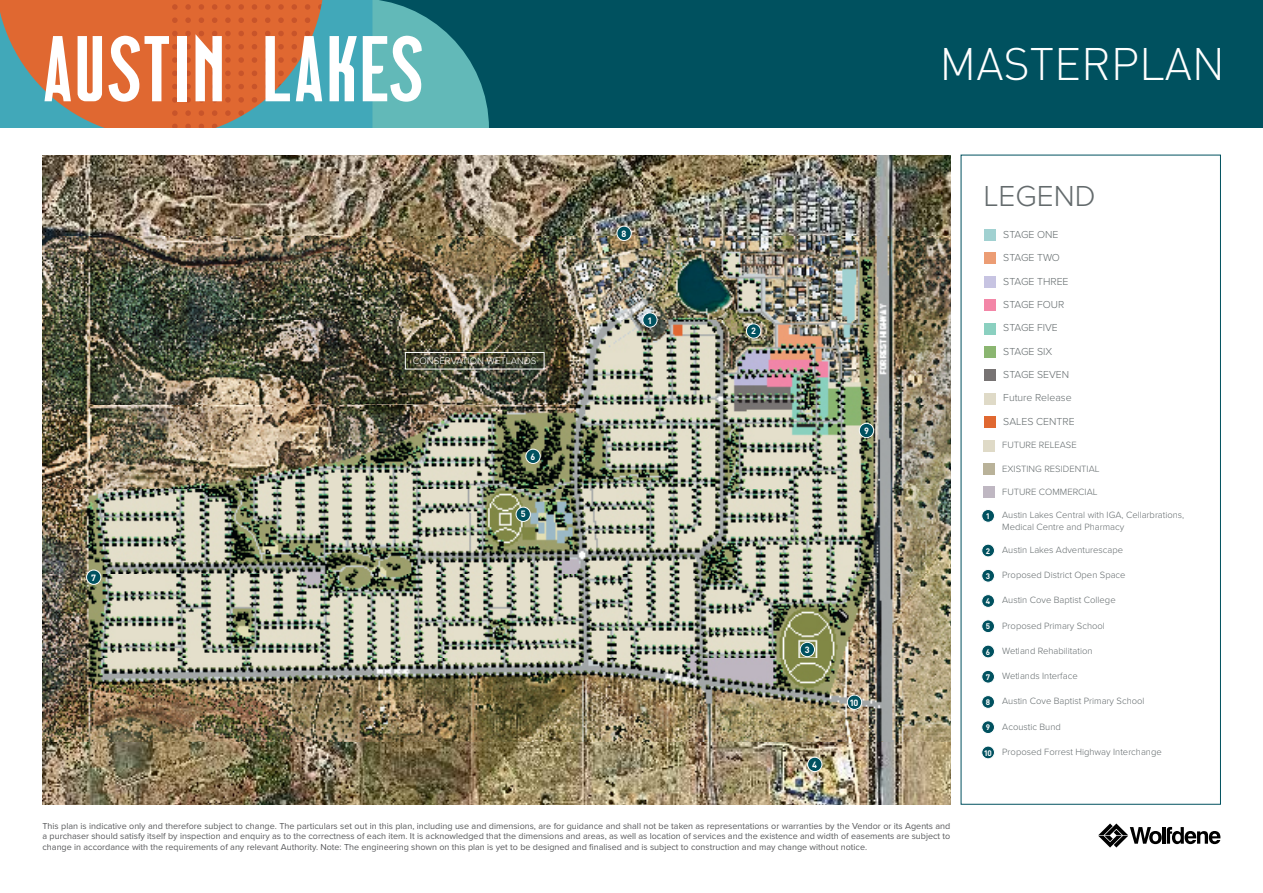
<style>
.page{position:relative;width:1263px;height:893px;background:#fff}
.page>*{position:absolute;margin:0;border:0;box-sizing:border-box;transform-origin:0 0}
.t1{font:300 45px "DIN";color:#fff}
.t2{font:300 30px "Proxima Nova";color:#636a6c}
.t3{font:300 10.5px "Proxima Nova";color:#636a6c}
.t4{font:300 9.75px "Proxima Nova";color:#fff}
.t5{font:300 9.45px/11.2px "Proxima Nova";color:#636a6c}
.t6{font:9px/10.5px "Proxima Nova";color:#58595b;text-align:justify}
.t7{font:700 9px "DIN";color:#fff}
.t8{font:700 7.95px "DIN";color:#fff}
</style>
<div class="page">
<div style="left:0;top:0;width:1263px;height:128px;background:#00515f"></div>
<svg style="left:0;top:0;width:330px;height:128px;background:#b47855"></svg>
<svg style="left:185px;top:31px;width:46px;height:72px;background:#eaa586"></svg>
<svg style="left:78px;top:36px;width:24px;height:65px;background:#f8ddd1"></svg>
<div style="left:177px;top:36px;width:9px;height:65px;background:#fff"></div>
<svg style="left:108px;top:31px;width:70px;height:72px;background:#ea9e7b"></svg>
<svg style="left:330px;top:0;width:159px;height:128px"></svg>
<svg style="left:44px;top:36px;width:27px;height:65px;background:#efbea8"></svg>
<svg style="left:265px;top:31px;width:59px;height:72px;background:#c0b6a9"></svg>
<svg style="left:1098px;top:823px;width:122px;height:24px"></svg>
<div style="left:961px;top:155px;width:260px;height:649px;border:1px solid #00515f"></div>
<img style="left:43px;top:155px;width:907px;height:649px">
<div style="left:746px;top:324px;width:15px;height:14px;background:#00515f;border-radius:50%"></div>
<div style="left:746px;top:324px;width:15px;height:14px;border:1px solid #fff;border-radius:50%"></div>
<div style="left:807px;top:757px;width:15px;height:15px;background:#00515f;border-radius:50%"></div>
<div style="left:807px;top:757px;width:15px;height:15px;border:1px solid #fff;border-radius:50%"></div>
<div style="left:516px;top:507px;width:14px;height:14px;background:#00515f;border-radius:50%"></div>
<div style="left:516px;top:507px;width:15px;height:15px;border:1px solid #fff;border-radius:50%"></div>
<div style="left:405px;top:352px;width:139px;height:17px;border:1px solid #fff"></div>
<div style="left:643px;top:313px;width:14px;height:14px;background:#00515f;border-radius:50%"></div>
<div style="left:642px;top:313px;width:15px;height:14px;border:1px solid #fff;border-radius:50%"></div>
<div style="left:800px;top:642px;width:14px;height:15px;background:#00515f;border-radius:50%"></div>
<div style="left:800px;top:642px;width:15px;height:15px;border:1px solid #fff;border-radius:50%"></div>
<div style="left:87px;top:570px;width:14px;height:14px;background:#00515f;border-radius:50%"></div>
<div style="left:86px;top:570px;width:15px;height:15px;border:1px solid #fff;border-radius:50%"></div>
<div style="left:526px;top:449px;width:14px;height:14px;background:#00515f;border-radius:50%"></div>
<div style="left:526px;top:449px;width:14px;height:15px;border:1px solid #fff;border-radius:50%"></div>
<div style="left:617px;top:226px;width:14px;height:14px;background:#00515f;border-radius:50%"></div>
<div style="left:617px;top:226px;width:14px;height:15px;border:1px solid #fff;border-radius:50%"></div>
<div style="left:859px;top:423px;width:15px;height:15px;background:#00515f;border-radius:50%"></div>
<div style="left:859px;top:423px;width:15px;height:15px;border:1px solid #fff;border-radius:50%"></div>
<div style="left:847px;top:695px;width:15px;height:14px;background:#00515f;border-radius:50%"></div>
<div style="left:847px;top:695px;width:15px;height:15px;border:1px solid #fff;border-radius:50%"></div>
<div style="left:984px;top:229px;width:11px;height:12px;background:#a1d1d1"></div>
<div style="left:984px;top:253px;width:11px;height:11px;background:#ec9d74"></div>
<div style="left:984px;top:276px;width:11px;height:12px;background:#c7c4e2"></div>
<div style="left:984px;top:299px;width:11px;height:12px;background:#f386a7"></div>
<div style="left:984px;top:323px;width:11px;height:11px;background:#8bd0c0"></div>
<div style="left:984px;top:346px;width:11px;height:12px;background:#8bb671"></div>
<div style="left:984px;top:369px;width:11px;height:12px;background:#777373"></div>
<div style="left:984px;top:393px;width:11px;height:11px;background:#dfdac7"></div>
<div style="left:984px;top:416px;width:11px;height:12px;background:#e06831"></div>
<div style="left:983px;top:440px;width:12px;height:11px;background:#dfdac7"></div>
<div style="left:983px;top:463px;width:12px;height:11px;background:#b9b299"></div>
<div style="left:983px;top:487px;width:12px;height:11px;background:#bfb7c2"></div>
<div style="left:982px;top:509px;width:12px;height:13px;background:#00515f;border-radius:50%"></div>
<div style="left:981px;top:509px;width:14px;height:13px;border:1px solid #fff;border-radius:50%"></div>
<div style="left:982px;top:544px;width:12px;height:13px;background:#00515f;border-radius:50%"></div>
<div style="left:981px;top:544px;width:14px;height:13px;border:1px solid #fff;border-radius:50%"></div>
<div style="left:982px;top:569px;width:12px;height:13px;background:#00515f;border-radius:50%"></div>
<div style="left:981px;top:569px;width:14px;height:13px;border:1px solid #fff;border-radius:50%"></div>
<div style="left:982px;top:595px;width:12px;height:12px;background:#00515f;border-radius:50%"></div>
<div style="left:981px;top:594px;width:14px;height:14px;border:1px solid #fff;border-radius:50%"></div>
<div style="left:982px;top:620px;width:12px;height:13px;background:#00515f;border-radius:50%"></div>
<div style="left:981px;top:620px;width:14px;height:13px;border:1px solid #fff;border-radius:50%"></div>
<div style="left:982px;top:645px;width:12px;height:13px;background:#00515f;border-radius:50%"></div>
<div style="left:981px;top:645px;width:14px;height:13px;border:1px solid #fff;border-radius:50%"></div>
<div style="left:982px;top:670px;width:12px;height:13px;background:#00515f;border-radius:50%"></div>
<div style="left:981px;top:670px;width:14px;height:13px;border:1px solid #fff;border-radius:50%"></div>
<div style="left:982px;top:696px;width:12px;height:12px;background:#00515f;border-radius:50%"></div>
<div style="left:981px;top:695px;width:14px;height:13px;border:1px solid #fff;border-radius:50%"></div>
<div style="left:982px;top:721px;width:12px;height:13px;background:#00515f;border-radius:50%"></div>
<div style="left:981px;top:721px;width:14px;height:13px;border:1px solid #fff;border-radius:50%"></div>
<div style="left:982px;top:746px;width:12px;height:13px;background:#00515f;border-radius:50%"></div>
<div style="left:981px;top:746px;width:14px;height:13px;border:1px solid #fff;border-radius:50%"></div>
<h1 class="t1" style="left:940px;top:36px;width:287px">MASTERPLAN</h1>
<p class="t7" style="left:91px;top:572px;width:6px">7</p>
<p class="t4" style="left:413px;top:353px;width:125px">CONSERVATION WETLANDS</p>
<p class="t7" style="left:531px;top:451px;width:6px">6</p>
<p class="t7" style="left:521px;top:508px;width:6px">5</p>
<p class="t7" style="left:622px;top:228px;width:6px">8</p>
<p class="t7" style="left:647px;top:314px;width:6px">1</p>
<p class="t7" style="left:751px;top:325px;width:6px">2</p>
<p class="t7" style="left:864px;top:425px;width:6px">9</p>
<p class="t7" style="left:805px;top:643px;width:6px">3</p>
<p class="t7" style="left:812px;top:758px;width:6px">4</p>
<p class="t7" style="left:849px;top:697px;width:11px">10</p>
<p class="t6" style="left:43px;top:820px;width:909px">This plan is indicative only and therefore subject to change. The particulars set out in this plan, including use and dimensions, are for guidance and shall not be taken as representations or warranties by the Vendor or its Agents and a purchaser should satisfy itself by inspection and enquiry as to the correctness of each item. It is acknowledged that the dimensions and areas, as well as location of services and the existence and width of easements are subject to change in accordance with the requirements of any relevant Authority. Note: The engineering shown on this plan is yet to be designed and finalised and is subject to construction and may change without notice.</p>
<h2 class="t2" style="left:983px;top:174px;width:114px">LEGEND</h2>
<p class="t3" style="left:1003px;top:227px;width:57px">STAGE ONE</p>
<p class="t3" style="left:1003px;top:250px;width:58px">STAGE TWO</p>
<p class="t3" style="left:1003px;top:273px;width:67px">STAGE THREE</p>
<p class="t3" style="left:1003px;top:297px;width:63px">STAGE FOUR</p>
<p class="t3" style="left:1003px;top:320px;width:56px">STAGE FIVE</p>
<p class="t3" style="left:1003px;top:343px;width:51px">STAGE SIX</p>
<p class="t3" style="left:1003px;top:367px;width:67px">STAGE SEVEN</p>
<p class="t3" style="left:1003px;top:390px;width:70px">Future Release</p>
<p class="t3" style="left:1003px;top:413px;width:73px">SALES CENTRE</p>
<p class="t5" style="left:1002px;top:439px;width:76px">FUTURE RELEASE</p>
<p class="t5" style="left:1002px;top:462px;width:99px">EXISTING RESIDENTIAL</p>
<p class="t5" style="left:1002px;top:486px;width:97px">FUTURE COMMERCIAL</p>
<p class="t8" style="left:986px;top:511px;width:6px">1</p>
<p class="t5" style="left:1002px;top:509px;width:184px">Austin Lakes Central with IGA, Cellarbrations,<br>Medical Centre and Pharmacy</p>
<p class="t8" style="left:986px;top:546px;width:6px">2</p>
<p class="t5" style="left:1002px;top:544px;width:122px">Austin Lakes Adventurescape</p>
<p class="t8" style="left:986px;top:571px;width:6px">3</p>
<p class="t5" style="left:1002px;top:569px;width:125px">Proposed District Open Space</p>
<p class="t8" style="left:986px;top:596px;width:6px">4</p>
<p class="t5" style="left:1002px;top:594px;width:115px">Austin Cove Baptist College</p>
<p class="t8" style="left:986px;top:621px;width:6px">5</p>
<p class="t5" style="left:1002px;top:619px;width:104px">Proposed Primary School</p>
<p class="t8" style="left:986px;top:647px;width:6px">6</p>
<p class="t5" style="left:1002px;top:644px;width:92px">Wetland Rehabilitation</p>
<p class="t8" style="left:986px;top:672px;width:6px">7</p>
<p class="t5" style="left:1002px;top:670px;width:77px">Wetlands Interface</p>
<p class="t8" style="left:986px;top:697px;width:6px">8</p>
<p class="t5" style="left:1002px;top:695px;width:144px">Austin Cove Baptist Primary School</p>
<p class="t8" style="left:986px;top:722px;width:6px">9</p>
<p class="t5" style="left:1002px;top:720px;width:60px">Acoustic Bund</p>
<p class="t5" style="left:984px;top:745px;width:179px"><sub>10</sub> Proposed Forrest Highway Interchange</p>
</div>
